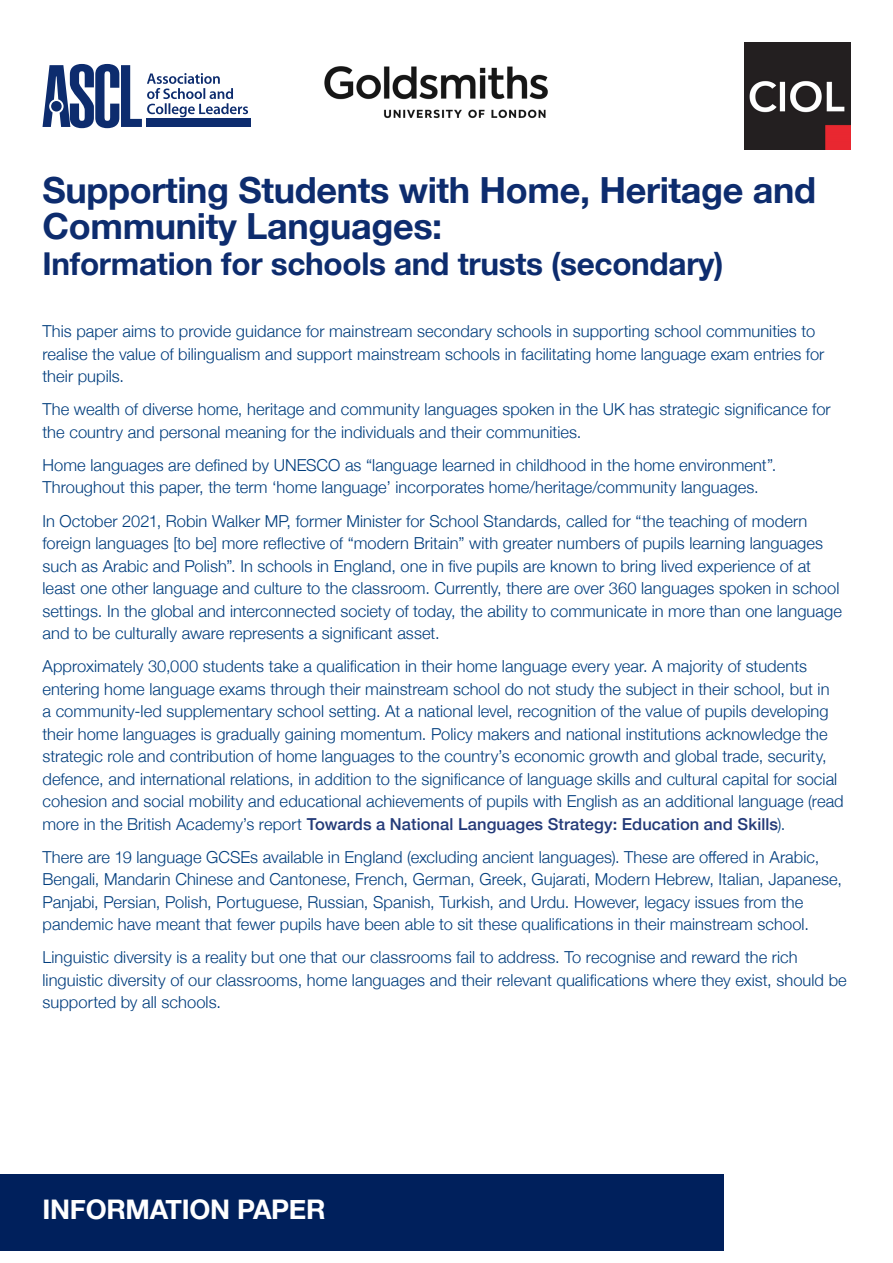
<style>
.page{position:relative;width:893px;height:1263px;background:#fff}
.page>*{position:absolute;margin:0;border:0;box-sizing:border-box;transform-origin:0 0}
.guidance_title{font:700 36px/36px "Helvetica Neue";letter-spacing:-.01em;color:#0d2c6e}
.guidance_title-2{font:700 31.5px "Helvetica Neue";letter-spacing:-.01em;color:#0d2c6e}
.t1{font:700 27px "Helvetica Neue";letter-spacing:-.01em;color:#fff}
.main_text_NO_INDENT_copy{font:300 16.5px/22.5px "Helvetica Neue";letter-spacing:.005em;color:#013d7d}
.s1{font-weight:500;color:#233a78}
</style>
<div class="page">
<div style="left:0;top:1174px;width:724px;height:76px;background:#00205c"></div>
<div style="left:147px;top:119px;width:104px;height:8px;background:#0d2c6e"></div>
<svg style="left:43px;top:64px;width:205px;height:64px"></svg>
<img style="left:324px;top:66px;width:224px;height:53px">
<img style="left:744px;top:43px;width:106px;height:106px">
<p class="guidance_title" style="left:43px;top:173px;width:775px">Supporting Students with Home, Heritage and<br>Community Languages:</p>
<p class="guidance_title-2" style="left:43px;top:239px;width:683px">Information for schools and trusts (secondary)</p>
<p class="main_text_NO_INDENT_copy" style="left:43px;top:319px;width:783px">This paper aims to provide guidance for mainstream secondary schools in supporting school communities to realise the value of bilingualism and support mainstream schools in facilitating home language exam entries for their pupils.</p>
<p class="main_text_NO_INDENT_copy" style="left:43px;top:397px;width:790px">The wealth of diverse home, heritage and community languages spoken in the UK has strategic significance for the country and personal meaning for the individuals and their communities.</p>
<p class="main_text_NO_INDENT_copy" style="left:43px;top:452px;width:735px">Home languages are defined by UNESCO as “language learned in childhood in the home environment”.<br>Throughout this paper, the term ‘home language’ incorporates home/heritage/community languages.</p>
<p class="main_text_NO_INDENT_copy" style="left:43px;top:508px;width:801px">In October 2021, Robin Walker MP, former Minister for School Standards, called for “the teaching of modern foreign languages [to be] more reflective of “modern Britain” with greater numbers of pupils learning languages such as Arabic and Polish”. In schools in England, one in five pupils are known to bring lived experience of at least one other language and culture to the classroom. Currently, there are over 360 languages spoken in school settings. In the global and interconnected society of today, the ability to communicate in more than one language and to be culturally aware represents a significant asset.</p>
<p class="main_text_NO_INDENT_copy" style="left:43px;top:654px;width:803px">Approximately 30,000 students take a qualification in their home language every year. A majority of students entering home language exams through their mainstream school do not study the subject in their school, but in<br>a community-led supplementary school setting. At a national level, recognition of the value of pupils developing their home languages is gradually gaining momentum. Policy makers and national institutions acknowledge the strategic role and contribution of home languages to the country’s economic growth and global trade, security, defence, and international relations, in addition to the significance of language skills and cultural capital for social cohesion and social mobility and educational achievements of pupils with English as an additional language (read more in the British Academy’s report <span class="s1">Towards a National Languages Strategy: Education and Skills</span>).</p>
<p class="main_text_NO_INDENT_copy" style="left:43px;top:844px;width:801px">There are 19 language GCSEs available in England (excluding ancient languages). These are offered in Arabic, Bengali, Mandarin Chinese and Cantonese, French, German, Greek, Gujarati, Modern Hebrew, Italian, Japanese, Panjabi, Persian, Polish, Portuguese, Russian, Spanish, Turkish, and Urdu. However, legacy issues from the pandemic have meant that fewer pupils have been able to sit these qualifications in their mainstream school.</p>
<p class="main_text_NO_INDENT_copy" style="left:43px;top:945px;width:806px">Linguistic diversity is a reality but one that our classrooms fail to address. To recognise and reward the rich linguistic diversity of our classrooms, home languages and their relevant qualifications where they exist, should be supported by all schools.</p>
<h3 class="t1" style="left:43px;top:1188px;width:285px">INFORMATION PAPER</h3>
</div>
